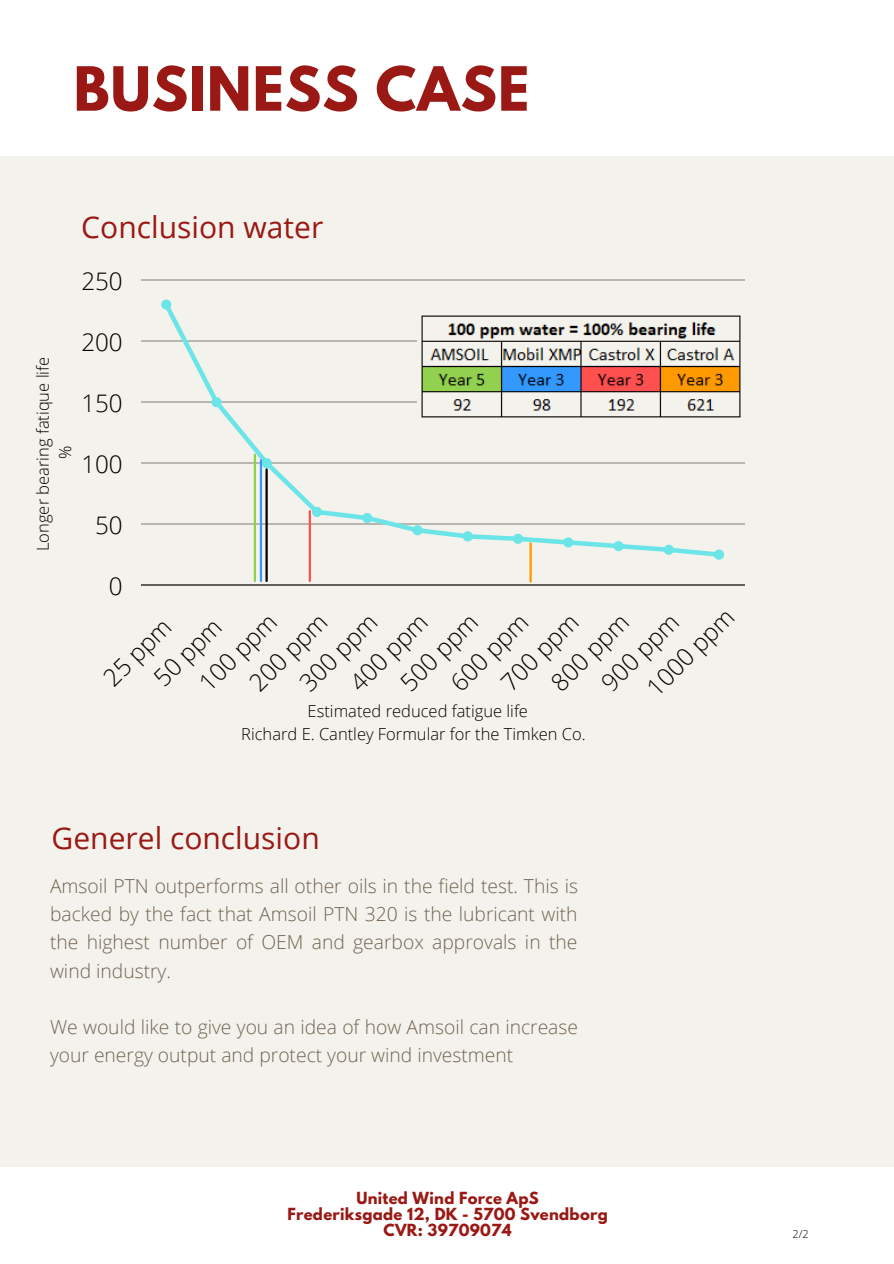
<style>
.page{position:relative;width:894px;height:1264px;background:#fff}
.page>*{position:absolute;margin:0;border:0;box-sizing:border-box;transform-origin:0 0}
.t1{font:700 54px "League Spartan";letter-spacing:.02em;color:#9a1915}
.t2{font:30px "Open Sans";color:#9a1915}
.t3{font:300 24.15px "Open Sans";color:#000}
.t4{font:300 19.2px/28.2px "Open Sans";color:#706451;text-align:justify}
.t5{font:300 16.5px "Open Sans";color:#000}
.t6{font:700 14.85px "League Spartan";letter-spacing:.02em;color:#9a1915}
.t7{font:300 10.95px "Open Sans";color:#000}
</style>
<div class="page">
<div style="left:0;top:156px;width:893px;height:1010px;background:#f4f2ec"></div>
<hr style="left:141px;top:280px;width:603px;height:1px;background:#000">
<hr style="left:141px;top:340px;width:603px;height:2px;background:#000">
<hr style="left:141px;top:401px;width:603px;height:1px;background:#000">
<hr style="left:141px;top:462px;width:603px;height:1px;background:#000">
<hr style="left:141px;top:523px;width:603px;height:1px;background:#000">
<hr style="left:141px;top:584px;width:603px;height:1px;background:#000">
<svg style="left:161px;top:299px;width:562px;height:260px"></svg>
<hr style="left:265px;top:469px;width:3px;height:112px;background:#000">
<hr style="left:254px;top:455px;width:2px;height:126px;background:#92d050">
<hr style="left:260px;top:460px;width:2px;height:121px;background:#39f">
<hr style="left:308px;top:511px;width:3px;height:70px;background:#ff5050">
<hr style="left:529px;top:543px;width:2px;height:38px;background:#f90">
<img style="left:417px;top:312px;width:327px;height:109px">
<p class="t1" style="left:73px;top:62px;width:457px">BUSINESS CASE</p>
<p class="t2" style="left:81px;top:206px;width:243px">Conclusion water</p>
<p class="t3" style="left:81px;top:264px;width:43px">250</p>
<p class="t5" style="left:31px;top:551px;width:195px;rotate:-90deg">Longer bearing fatique life</p>
<p class="t5" style="left:54px;top:458px;width:15px;rotate:-90deg">%</p>
<p class="t3" style="left:81px;top:325px;width:43px">200</p>
<p class="t3" style="left:81px;top:386px;width:43px">150</p>
<p class="t3" style="left:81px;top:447px;width:43px">100</p>
<p class="t3" style="left:95px;top:508px;width:29px">50</p>
<p class="t3" style="left:109px;top:569px;width:15px">0</p>
<p class="t3" style="left:639px;top:679px;width:113px;rotate:-45deg">1000 ppm</p>
<p class="t3" style="left:191px;top:674px;width:99px;rotate:-45deg">100 ppm</p>
<p class="t3" style="left:241px;top:674px;width:99px;rotate:-45deg">200 ppm</p>
<p class="t3" style="left:292px;top:674px;width:99px;rotate:-45deg">300 ppm</p>
<p class="t3" style="left:342px;top:674px;width:99px;rotate:-45deg">400 ppm</p>
<p class="t3" style="left:392px;top:674px;width:99px;rotate:-45deg">500 ppm</p>
<p class="t3" style="left:442px;top:674px;width:99px;rotate:-45deg">600 ppm</p>
<p class="t3" style="left:493px;top:674px;width:99px;rotate:-45deg">700 ppm</p>
<p class="t3" style="left:543px;top:674px;width:99px;rotate:-45deg">800 ppm</p>
<p class="t3" style="left:593px;top:674px;width:99px;rotate:-45deg">900 ppm</p>
<p class="t3" style="left:96px;top:669px;width:85px;rotate:-45deg">25 ppm</p>
<p class="t3" style="left:146px;top:669px;width:85px;rotate:-45deg">50 ppm</p>
<p class="t5" style="left:307px;top:699px;width:222px">Estimated reduced fatigue life</p>
<p class="t5" style="left:241px;top:722px;width:346px">Richard E. Cantley Formular for the Timken Co.</p>
<p class="t2" style="left:52px;top:817px;width:270px">Generel conclusion</p>
<p class="t4" style="left:50px;top:871px;width:529px">Amsoil PTN outperforms all other oils in the field test. This is backed by the fact that Amsoil PTN 320 is the lubricant with the highest number of OEM and gearbox approvals in the wind industry.</p>
<p class="t4" style="left:50px;top:1012px;width:529px">We would like to give you an idea of how Amsoil can increase your energy output and protect your wind investment</p>
<p class="t6" style="left:356px;top:1190px;width:184px">United Wind Force ApS</p>
<p class="t6" style="left:287px;top:1206px;width:322px">Frederiksgade 12, DK - 5700 Svendborg</p>
<p class="t6" style="left:383px;top:1222px;width:129px">CVR: 39709074</p>
<p class="t7" style="left:792px;top:1226px;width:18px">2/2</p>
</div>
